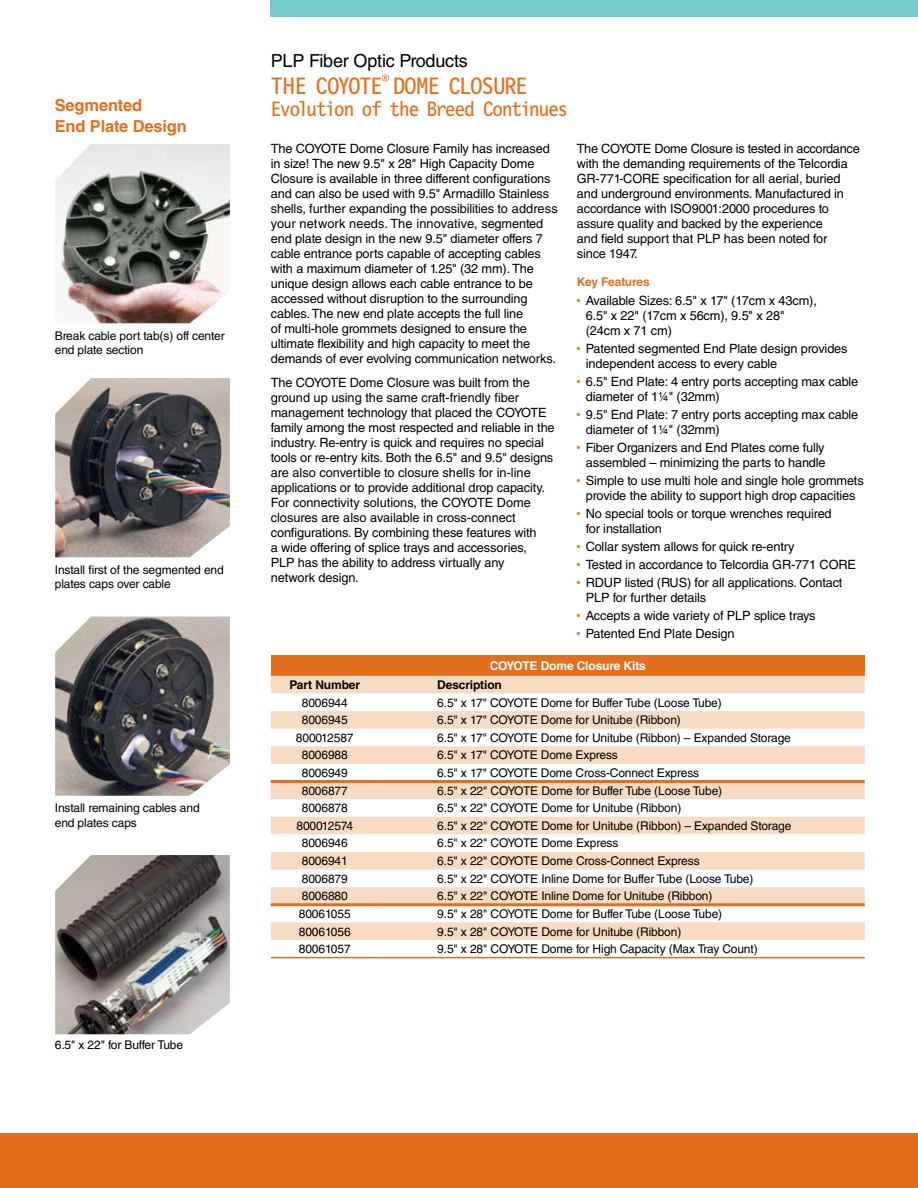
<style>
.page{position:relative;width:918px;height:1188px;background:#fff}
.page>*{position:absolute;margin:0;border:0;box-sizing:border-box;transform-origin:0 0}
.t1{font:24px "Letter Gothic Mono";letter-spacing:-.04em;color:#e36f1e}
.t2{font:21px "Letter Gothic Mono";letter-spacing:-.05em;color:#e36f1e}
.t3{font:18px "Helvetica LT Std";letter-spacing:-.01em;color:#000}
.t4{font:700 16.5px/21px "Helvetica LT Std";letter-spacing:-.01em;color:#e36f1e}
.t5{font:12.75px/15px "Helvetica LT Std";letter-spacing:-.01em;color:#000}
.t6{font:12px/14.2px "Helvetica LT Std";letter-spacing:-.01em;color:#000}
.t7{font:700 12px "Helvetica LT Std";letter-spacing:-.01em;color:#fff}
.t8{font:700 12px "Helvetica LT Std";letter-spacing:-.01em;color:#000}
.t9{font:700 12px "Helvetica LT Std";letter-spacing:-.025em;color:#e36f1e}
.s1{font-size:9.75px;color:#e36f1e}
</style>
<div class="page">
<div style="left:0;top:1134px;width:918px;height:54px;background:#e36f1e"></div>
<div style="left:270px;top:0;width:648px;height:16px;background:#74cbc8"></div>
<img style="left:55px;top:144px;width:175px;height:179px">
<img style="left:55px;top:378px;width:175px;height:179px">
<img style="left:55px;top:617px;width:175px;height:179px">
<img style="left:55px;top:855px;width:175px;height:179px">
<div style="left:271px;top:655px;width:594px;height:21px;background:#e36f1e"></div>
<svg style="left:271px;top:676px;width:594px;height:264px;fill:#f8dbc3"></svg>
<hr style="left:271px;top:780px;width:108px;height:3px;background:#e36f1e">
<hr style="left:379px;top:780px;width:486px;height:3px;background:#e36f1e">
<hr style="left:271px;top:903px;width:108px;height:3px;background:#e36f1e">
<hr style="left:379px;top:903px;width:486px;height:3px;background:#e36f1e">
<hr style="left:271px;top:957px;width:108px;height:1px;background:#e36f1e">
<hr style="left:379px;top:957px;width:486px;height:1px;background:#e36f1e">
<p class="t4" style="left:55px;top:94px;width:134px">Segmented<br>End Plate Design</p>
<p class="t6" style="left:55px;top:328px;width:171px">Break cable port tab(s) off center end plate section</p>
<p class="t6" style="left:55px;top:562px;width:170px">Install first of the segmented end plates caps over cable</p>
<p class="t6" style="left:55px;top:801px;width:146px">Install remaining cables and end plates caps</p>
<p class="t6" style="left:55px;top:1038px;width:130px">6.5" x 22" for Buffer Tube</p>
<h3 class="t3" style="left:271px;top:50px;width:199px">PLP Fiber Optic Products</h3>
<h1 class="t1" style="left:271px;top:72px;width:258px">THE COYOTE<sup>®</sup> DOME CLOSURE</h1>
<h2 class="t2" style="left:271px;top:97px;width:299px">Evolution of the Breed Continues</h2>
<p class="t5" style="left:271px;top:141px;width:288px">The COYOTE Dome Closure Family has increased in size! The new 9.5" x 28" High Capacity Dome Closure is available in three different configurations and can also be used with 9.5" Armadillo Stainless shells, further expanding the possibilities to address your network needs. The innovative, segmented end plate design in the new 9.5" diameter offers 7 cable entrance ports capable of accepting cables with a maximum diameter of 1.25" (32 mm). The unique design allows each cable entrance to be accessed without disruption to the surrounding cables. The new end plate accepts the full line<br>of multi-hole grommets designed to ensure the ultimate flexibility and high capacity to meet the demands of ever evolving communication networks.</p>
<p class="t5" style="left:271px;top:375px;width:285px">The COYOTE Dome Closure was built from the ground up using the same craft-friendly fiber management technology that placed the COYOTE family among the most respected and reliable in the industry. Re-entry is quick and requires no special tools or re-entry kits. Both the 6.5" and 9.5" designs are also convertible to closure shells for in-line applications or to provide additional drop capacity.<br>For connectivity solutions, the COYOTE Dome closures are also available in cross-connect configurations. By combining these features with<br>a wide offering of splice trays and accessories,<br>PLP has the ability to address virtually any<br>network design.</p>
<p class="t5" style="left:577px;top:141px;width:285px">The COYOTE Dome Closure is tested in accordance with the demanding requirements of the Telcordia GR-771-CORE specification for all aerial, buried and underground environments. Manufactured in accordance with ISO9001:2000 procedures to assure quality and backed by the experience<br>and field support that PLP has been noted for<br>since 1947.</p>
<p class="t9" style="left:577px;top:274px;width:74px">Key Features</p>
<p class="t5" style="left:586px;top:293px;width:233px;text-indent:-9px"><span class="s1">•</span> Available Sizes: 6.5" x 17" (17cm x 43cm),<br>6.5" x 22" (17cm x 56cm), 9.5" x 28" (24cm x 71 cm)</p>
<p class="t5" style="left:586px;top:341px;width:263px;text-indent:-9px"><span class="s1">•</span> Patented segmented End Plate design provides independent access to every cable</p>
<p class="t5" style="left:586px;top:374px;width:274px;text-indent:-9px"><span class="s1">•</span> 6.5" End Plate: 4 entry ports accepting max cable diameter of 1¼" (32mm)</p>
<p class="t5" style="left:586px;top:407px;width:274px;text-indent:-9px"><span class="s1">•</span> 9.5" End Plate: 7 entry ports accepting max cable diameter of 1¼" (32mm)</p>
<p class="t5" style="left:577px;top:440px;width:250px;text-align:right"><span class="s1">•</span> Fiber Organizers and End Plates come fully assembled – minimizing the parts to handle</p>
<p class="t5" style="left:577px;top:473px;width:288px;text-align:center"><span class="s1">•</span> Simple to use multi hole and single hole grommets provide the ability to support high drop capacities</p>
<p class="t5" style="left:586px;top:506px;width:247px;text-indent:-9px"><span class="s1">•</span> No special tools or torque wrenches required for installation</p>
<p class="t5" style="left:577px;top:539px;width:219px"><span class="s1">•</span> Collar system allows for quick re-entry</p>
<p class="t5" style="left:577px;top:557px;width:281px"><span class="s1">•</span> Tested in accordance to Telcordia GR-771 CORE</p>
<p class="t5" style="left:586px;top:575px;width:258px;text-indent:-9px"><span class="s1">•</span> RDUP listed (RUS) for all applications. Contact<br>PLP for further details</p>
<p class="t5" style="left:577px;top:608px;width:240px"><span class="s1">•</span> Accepts a wide variety of PLP splice trays</p>
<p class="t5" style="left:577px;top:626px;width:159px"><span class="s1">•</span> Patented End Plate Design</p>
<p class="t7" style="left:490px;top:658px;width:158px">COYOTE Dome Closure Kits</p>
<p class="t8" style="left:289px;top:677px;width:72px">Part Number</p>
<p class="t8" style="left:437px;top:677px;width:66px">Description</p>
<p class="t6" style="left:302px;top:695px;width:47px">8006944</p>
<p class="t6" style="left:437px;top:695px;width:286px">6.5" x 17" COYOTE Dome for Buffer Tube (Loose Tube)</p>
<p class="t6" style="left:302px;top:713px;width:47px">8006945</p>
<p class="t6" style="left:437px;top:713px;width:245px">6.5" x 17" COYOTE Dome for Unitube (Ribbon)</p>
<p class="t6" style="left:296px;top:730px;width:59px">800012587</p>
<p class="t6" style="left:437px;top:730px;width:355px">6.5" x 17" COYOTE Dome for Unitube (Ribbon) – Expanded Storage</p>
<p class="t6" style="left:302px;top:748px;width:47px">8006988</p>
<p class="t6" style="left:437px;top:748px;width:182px">6.5" x 17" COYOTE Dome Express</p>
<p class="t6" style="left:302px;top:766px;width:47px">8006949</p>
<p class="t6" style="left:437px;top:766px;width:263px">6.5" x 17" COYOTE Dome Cross-Connect Express</p>
<p class="t6" style="left:302px;top:783px;width:47px">8006877</p>
<p class="t6" style="left:437px;top:783px;width:287px">6.5" x 22" COYOTE Dome for Buffer Tube (Loose Tube)</p>
<p class="t6" style="left:302px;top:801px;width:47px">8006878</p>
<p class="t6" style="left:437px;top:801px;width:246px">6.5" x 22" COYOTE Dome for Unitube (Ribbon)</p>
<p class="t6" style="left:297px;top:818px;width:58px">800012574</p>
<p class="t6" style="left:437px;top:818px;width:356px">6.5" x 22" COYOTE Dome for Unitube (Ribbon) – Expanded Storage</p>
<p class="t6" style="left:302px;top:836px;width:47px">8006946</p>
<p class="t6" style="left:437px;top:836px;width:183px">6.5" x 22" COYOTE Dome Express</p>
<p class="t6" style="left:302px;top:854px;width:47px">8006941</p>
<p class="t6" style="left:437px;top:854px;width:264px">6.5" x 22" COYOTE Dome Cross-Connect Express</p>
<p class="t6" style="left:302px;top:871px;width:47px">8006879</p>
<p class="t6" style="left:437px;top:871px;width:318px">6.5" x 22" COYOTE Inline Dome for Buffer Tube (Loose Tube)</p>
<p class="t6" style="left:302px;top:889px;width:47px">8006880</p>
<p class="t6" style="left:437px;top:889px;width:277px">6.5" x 22" COYOTE Inline Dome for Unitube (Ribbon)</p>
<p class="t6" style="left:299px;top:907px;width:53px">80061055</p>
<p class="t6" style="left:437px;top:907px;width:287px">9.5" x 28" COYOTE Dome for Buffer Tube (Loose Tube)</p>
<p class="t6" style="left:299px;top:924px;width:53px">80061056</p>
<p class="t6" style="left:437px;top:924px;width:246px">9.5" x 28" COYOTE Dome for Unitube (Ribbon)</p>
<p class="t6" style="left:299px;top:942px;width:53px">80061057</p>
<p class="t6" style="left:437px;top:942px;width:322px">9.5" x 28" COYOTE Dome for High Capacity (Max Tray Count)</p>
</div>
